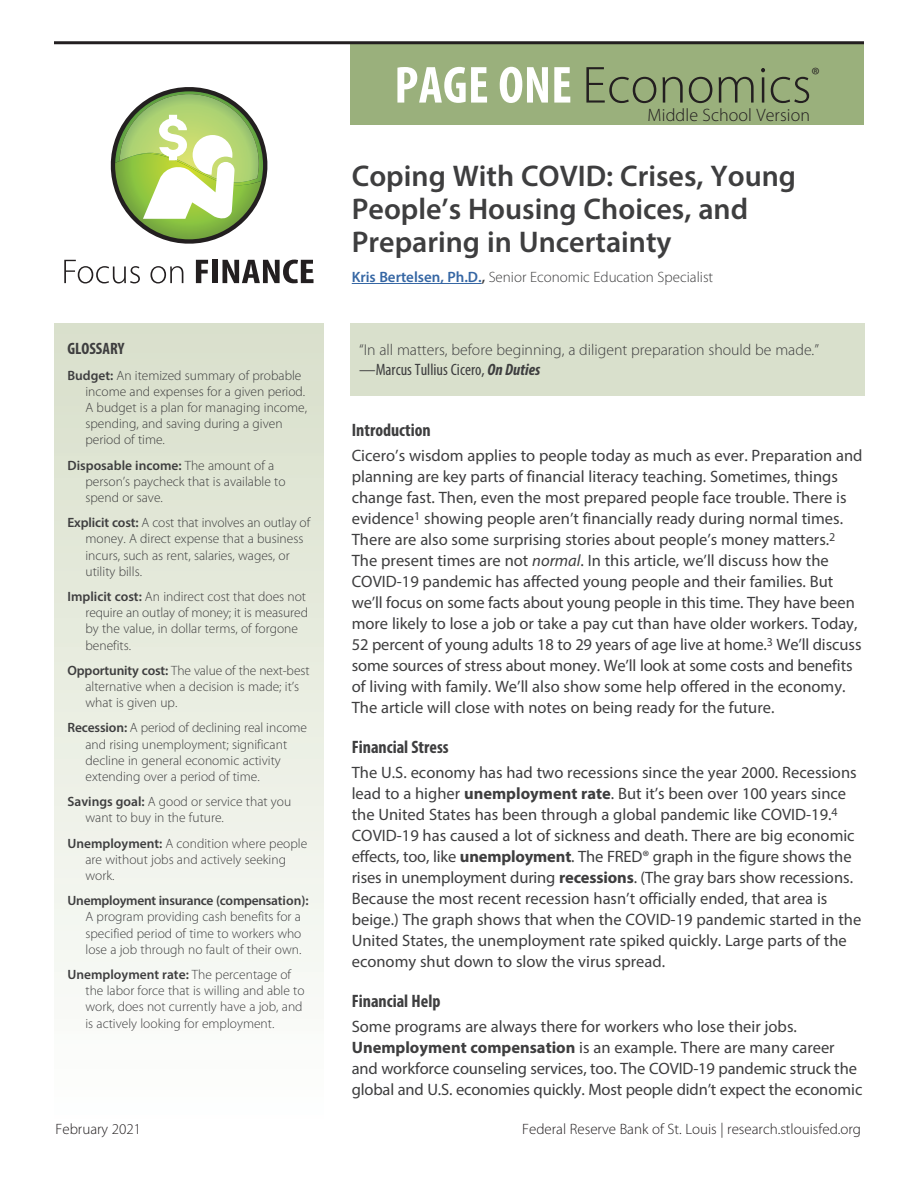
<style>
.page{position:relative;width:918px;height:1188px;background:#fff}
.page>*{position:absolute;margin:0;border:0;box-sizing:border-box;transform-origin:0 0}
.t1{font:300 52.5px "Myriad Pro";color:#231f20}
.Text{font:600 30px/33px "Myriad Pro";color:#3e3e3f}
.t2{font:300 21px "Myriad Pro";color:#231f20}
.Section_Head_NEW{font:700 condensed 18px "Myriad Pro";color:#3e3e3f}
.t3{font:300 18px "Myriad Pro";letter-spacing:.005em;color:#231f20}
.Text-2{font:16.5px/21px "Myriad Pro";color:#3e3e3f}
.Text-3{font:condensed 16.5px "Myriad Pro";color:#3e3e3f}
.Text-4{font:700 condensed 16.5px "Myriad Pro";color:#3e3e3f}
.Text-5{font:300 15.75px "Myriad Pro";color:#3e3e3f}
.t4{font:300 15px "Myriad Pro";color:#231f20}
.Text-6{font:300 15px "Myriad Pro";color:#3e3e3f}
.Glossary_Terms{font:300 13.5px/16.2px "Myriad Pro";color:#3e3e3f}
.s1{font-weight:700;font-stretch:condensed;color:#fff}
.s2{font-weight:600}
.s3{font-weight:600;color:#3667a4}
.s4{font-weight:700;font-style:italic}
.s5{font-style:italic}
.s6{font-weight:700}
</style>
<div class="page">
<hr style="left:352px;top:283px;width:130px;height:1px;background:#3667a4">
<div style="left:54px;top:324px;width:270px;height:797px;background:linear-gradient(to bottom,#d8dfca,#fdfefd)"></div>
<div style="left:350px;top:44px;width:514px;height:80px;background:#9ab07c"></div>
<hr style="left:54px;top:41px;width:810px;height:3px;background:#231f20">
<svg style="left:64px;top:260px;width:76px;height:24px"></svg>
<svg style="left:150px;top:266px;width:33px;height:18px"></svg>
<svg style="left:196px;top:260px;width:12px;height:23px"></svg>
<div style="left:212px;top:260px;width:6px;height:23px;background:#231f20"></div>
<svg style="left:223px;top:260px;width:90px;height:23px"></svg>
<svg style="left:110px;top:87px;width:158px;height:157px"></svg>
<div style="left:350px;top:323px;width:515px;height:72px;background:#d9e0cc"></div>
<p class="t1" style="left:394px;top:56px;width:419px"><span class="s1">PAGE ONE</span> Economics</p>
<p class="t2" style="left:812px;top:63px;width:10px">®</p>
<p class="t3" style="left:648px;top:105px;width:164px">Middle School Version</p>
<p class="Text-4" style="left:68px;top:339px;width:58px">GLOSSARY</p>
<p class="Glossary_Terms" style="left:86px;top:367px;width:223px;text-indent:-18px"><span class="s2">Budget:</span> An itemized summary of probable income and expenses for a given period.<br>A budget is a plan for managing income, spending, and saving during a given period of time.</p>
<p class="Glossary_Terms" style="left:86px;top:457px;width:202px;text-indent:-18px"><span class="s2">Disposable income:</span> The amount of a person’s paycheck that is available to spend or save.</p>
<p class="Glossary_Terms" style="left:86px;top:515px;width:226px;text-indent:-18px"><span class="s2">Explicit cost:</span> A cost that involves an outlay of money. A direct expense that a business incurs, such as rent, salaries, wages, or utility bills.</p>
<p class="Glossary_Terms" style="left:86px;top:589px;width:224px;text-indent:-18px"><span class="s2">Implicit cost:</span> An indirect cost that does not require an outlay of money; it is measured by the value, in dollar terms, of forgone benefits.</p>
<p class="Glossary_Terms" style="left:86px;top:662px;width:226px;text-indent:-18px"><span class="s2">Opportunity cost:</span> The value of the next-best alternative when a decision is made; it’s what is given up.</p>
<p class="Glossary_Terms" style="left:86px;top:720px;width:223px;text-indent:-18px"><span class="s2">Recession:</span> A period of declining real income and rising unemployment; significant decline in general economic activity extending over a period of time.</p>
<p class="Glossary_Terms" style="left:86px;top:794px;width:207px;text-indent:-18px"><span class="s2">Savings goal:</span> A good or service that you want to buy in the future.</p>
<p class="Glossary_Terms" style="left:86px;top:835px;width:223px;text-indent:-18px"><span class="s2">Unemployment:</span> A condition where people are without jobs and actively seeking work.</p>
<p class="Glossary_Terms" style="left:86px;top:893px;width:225px;text-indent:-18px"><span class="s2">Unemployment insurance (compensation):<br></span>A program providing cash benefits for a specified period of time to workers who lose a job through no fault of their own.</p>
<p class="Glossary_Terms" style="left:86px;top:967px;width:221px;text-indent:-18px"><span class="s2">Unemployment rate:</span> The percentage of the labor force that is willing and able to work, does not currently have a job, and is actively looking for employment.</p>
<p class="Text" style="left:352px;top:159px;width:446px">Coping With COVID: Crises, Young<br>People’s Housing Choices, and<br>Preparing in Uncertainty</p>
<p class="Text-6" style="left:352px;top:269px;width:363px"><span class="s3">Kris Bertelsen, Ph.D.</span><span class="s2">,</span> Senior Economic Education Specialist</p>
<p class="Text-5" style="left:359px;top:341px;width:461px">“In all matters, before beginning, a diligent preparation should be made.”</p>
<p class="Text-3" style="left:359px;top:360px;width:183px">—Marcus Tullius Cicero, <span class="s4">On Duties</span></p>
<p class="Section_Head_NEW" style="left:352px;top:419px;width:80px">Introduction</p>
<p class="Text-2" style="left:352px;top:445px;width:512px">Cicero’s wisdom applies to people today as much as ever. Preparation and planning are key parts of financial literacy teaching. Sometimes, things change fast. Then, even the most prepared people face trouble. There is evidence<sup>1</sup> showing people aren’t financially ready during normal times.<br>There are also some surprising stories about people’s money matters.<sup>2<br></sup>The present times are not <span class="s5">normal</span>. In this article, we’ll discuss how the COVID-19 pandemic has affected young people and their families. But we’ll focus on some facts about young people in this time. They have been more likely to lose a job or take a pay cut than have older workers. Today, 52 percent of young adults 18 to 29 years of age live at home.<sup>3</sup> We’ll discuss some sources of stress about money. We’ll look at some costs and benefits of living with family. We’ll also show some help offered in the economy.<br>The article will close with notes on being ready for the future.</p>
<p class="Section_Head_NEW" style="left:352px;top:736px;width:98px">Financial Stress</p>
<p class="Text-2" style="left:352px;top:762px;width:511px">The U.S. economy has had two recessions since the year 2000. Recessions lead to a higher <span class="s6">unemployment rate</span>. But it’s been over 100 years since the United States has been through a global pandemic like COVID-19.<sup>4<br></sup>COVID-19 has caused a lot of sickness and death. There are big economic effects, too, like <span class="s6">unemployment</span>. The FRED® graph in the figure shows the rises in unemployment during <span class="s6">recessions</span>. (The gray bars show recessions.<br>Because the most recent recession hasn’t officially ended, that area is beige.) The graph shows that when the COVID-19 pandemic started in the United States, the unemployment rate spiked quickly. Large parts of the economy shut down to slow the virus spread.</p>
<p class="Section_Head_NEW" style="left:352px;top:990px;width:90px">Financial Help</p>
<p class="Text-2" style="left:352px;top:1016px;width:512px">Some programs are always there for workers who lose their jobs.<br><span class="s6">Unemployment compensation</span> is an example. There are many career and workforce counseling services, too. The COVID-19 pandemic struck the global and U.S. economies quickly. Most people didn’t expect the economic</p>
<p class="t4" style="left:56px;top:1121px;width:87px">February 2021</p>
<p class="t4" style="left:522px;top:1121px;width:340px">Federal Reserve Bank of St. Louis | research.stlouisfed.org</p>
</div>
